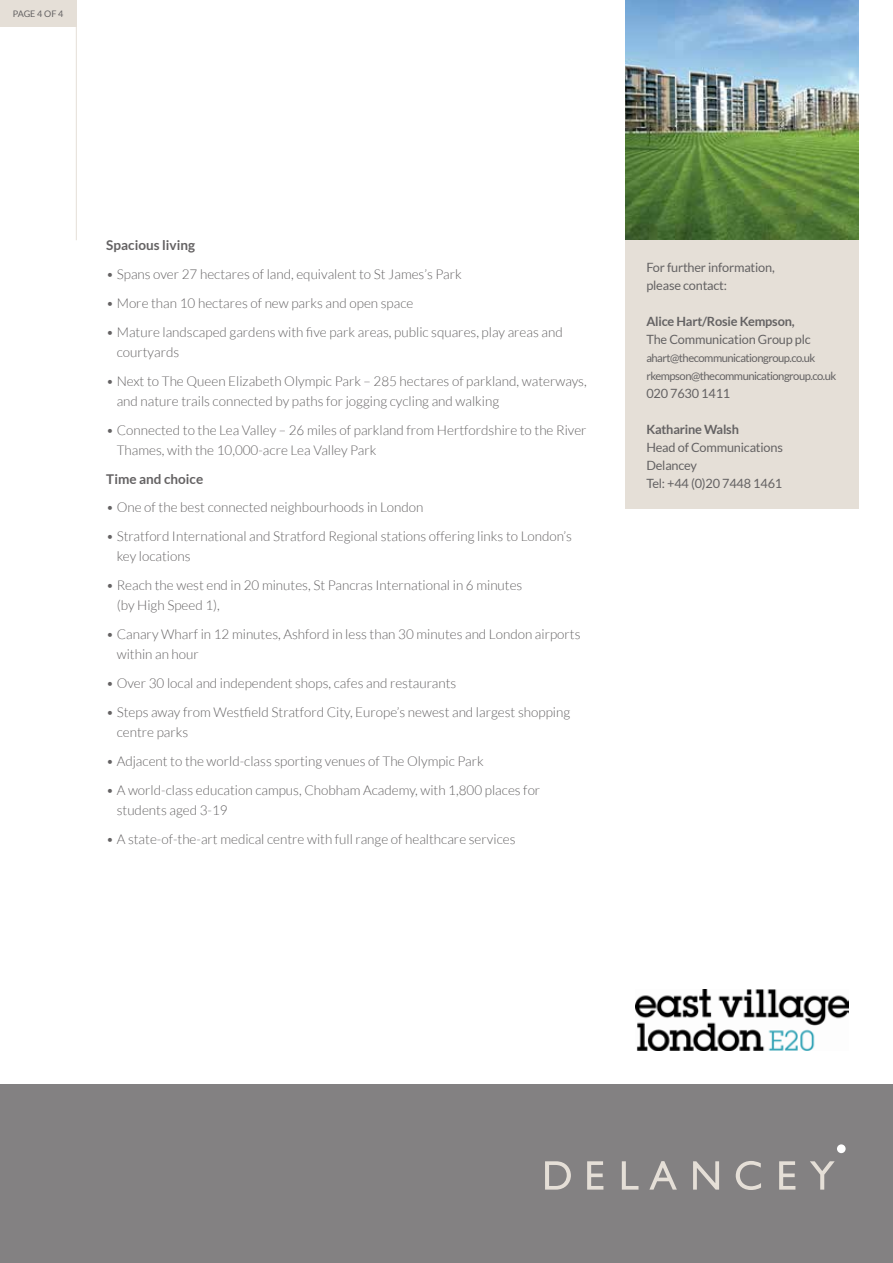
<style>
.page{position:relative;width:893px;height:1263px;background:#fff}
.page>*{position:absolute;margin:0;border:0;box-sizing:border-box;transform-origin:0 0}
.t1{font:300 13.5px/20.2px "Lato";color:#646263}
.t2{font:700 13.5px "Lato";color:#646263}
.t3{font:12.75px/18px "Lato";letter-spacing:-.015em;color:#646263}
.t4{font:700 12.75px "Lato";letter-spacing:-.015em;color:#646263}
.t5{font:11.25px/18px "Lato";letter-spacing:-.045em;color:#646263}
.t6{font:9px "Lato";letter-spacing:-.01em;color:#646263}
</style>
<div class="page">
<div style="left:0;top:1084px;width:893px;height:179px;background:#838182"></div>
<div style="left:625px;top:240px;width:234px;height:269px;background:#e5dfd7"></div>
<div style="left:837px;top:1144px;width:9px;height:9px;background:#fff;border-radius:50%"></div>
<svg style="left:545px;top:1161px;width:26px;height:28px"></svg>
<svg style="left:587px;top:1161px;width:16px;height:28px"></svg>
<svg style="left:622px;top:1161px;width:16px;height:28px"></svg>
<svg style="left:649px;top:1161px;width:28px;height:28px"></svg>
<svg style="left:693px;top:1161px;width:26px;height:28px"></svg>
<svg style="left:736px;top:1161px;width:25px;height:29px"></svg>
<svg style="left:779px;top:1161px;width:16px;height:28px"></svg>
<svg style="left:810px;top:1161px;width:25px;height:28px"></svg>
<div style="left:0;top:0;width:76px;height:27px;background:#e5dfd7"></div>
<hr style="left:76px;top:0;width:1px;height:240px;background:#e5dfd7">
<img style="left:625px;top:0;width:234px;height:239px">
<img style="left:636px;top:989px;width:212px;height:61px">
<p class="t6" style="left:13px;top:9px;width:52px">PAGE 4 OF 4</p>
<p class="t2" style="left:106px;top:238px;width:90px">Spacious living</p>
<p class="t1" style="left:106px;top:264px;width:357px">• Spans over 27 hectares of land, equivalent to St James’s Park</p>
<p class="t1" style="left:106px;top:293px;width:309px">• More than 10 hectares of new parks and open space</p>
<p class="t1" style="left:117px;top:322px;width:447px;text-indent:-10px">• Mature landscaped gardens with five park areas, public squares, play areas and courtyards</p>
<p class="t1" style="left:117px;top:371px;width:472px;text-indent:-10px">• Next to The Queen Elizabeth Olympic Park – 285 hectares of parkland, waterways, and nature trails connected by paths for jogging cycling and walking</p>
<p class="t1" style="left:117px;top:420px;width:471px;text-indent:-10px">• Connected to the Lea Valley – 26 miles of parkland from Hertfordshire to the River<br>Thames, with the 10,000-acre Lea Valley Park</p>
<p class="t2" style="left:106px;top:471px;width:98px">Time and choice</p>
<p class="t1" style="left:106px;top:497px;width:319px">• One of the best connected neighbourhoods in London</p>
<p class="t1" style="left:117px;top:526px;width:457px;text-indent:-10px">• Stratford International and Stratford Regional stations offering links to London’s key locations</p>
<p class="t1" style="left:117px;top:575px;width:407px;text-indent:-10px">• Reach the west end in 20 minutes, St Pancras International in 6 minutes (by High Speed 1),</p>
<p class="t1" style="left:117px;top:624px;width:465px;text-indent:-10px">• Canary Wharf in 12 minutes, Ashford in less than 30 minutes and London airports within an hour</p>
<p class="t1" style="left:106px;top:673px;width:352px">• Over 30 local and independent shops, cafes and restaurants</p>
<p class="t1" style="left:117px;top:702px;width:455px;text-indent:-10px">• Steps away from Westfield Stratford City, Europe’s newest and largest shopping centre parks</p>
<p class="t1" style="left:106px;top:751px;width:379px">• Adjacent to the world-class sporting venues of The Olympic Park</p>
<p class="t1" style="left:117px;top:780px;width:425px;text-indent:-10px">• A world-class education campus, Chobham Academy, with 1,800 places for students aged 3-19</p>
<p class="t1" style="left:106px;top:829px;width:411px">• A state-of-the-art medical centre with full range of healthcare services</p>
<p class="t3" style="left:646px;top:258px;width:130px">For further information, please contact:</p>
<p class="t4" style="left:646px;top:314px;width:150px">Alice Hart/Rosie Kempson,</p>
<p class="t3" style="left:646px;top:330px;width:166px">The Communication Group plc</p>
<p class="t5" style="left:646px;top:349px;width:192px">ahart@thecommunicationgroup.co.uk rkempson@thecommunicationgroup.co.uk</p>
<p class="t3" style="left:646px;top:384px;width:85px">020 7630 1411</p>
<p class="t4" style="left:646px;top:422px;width:94px">Katharine Walsh</p>
<p class="t3" style="left:646px;top:438px;width:138px">Head of Communications<br>Delancey<br>Tel: +44 (0)20 7448 1461</p>
</div>
